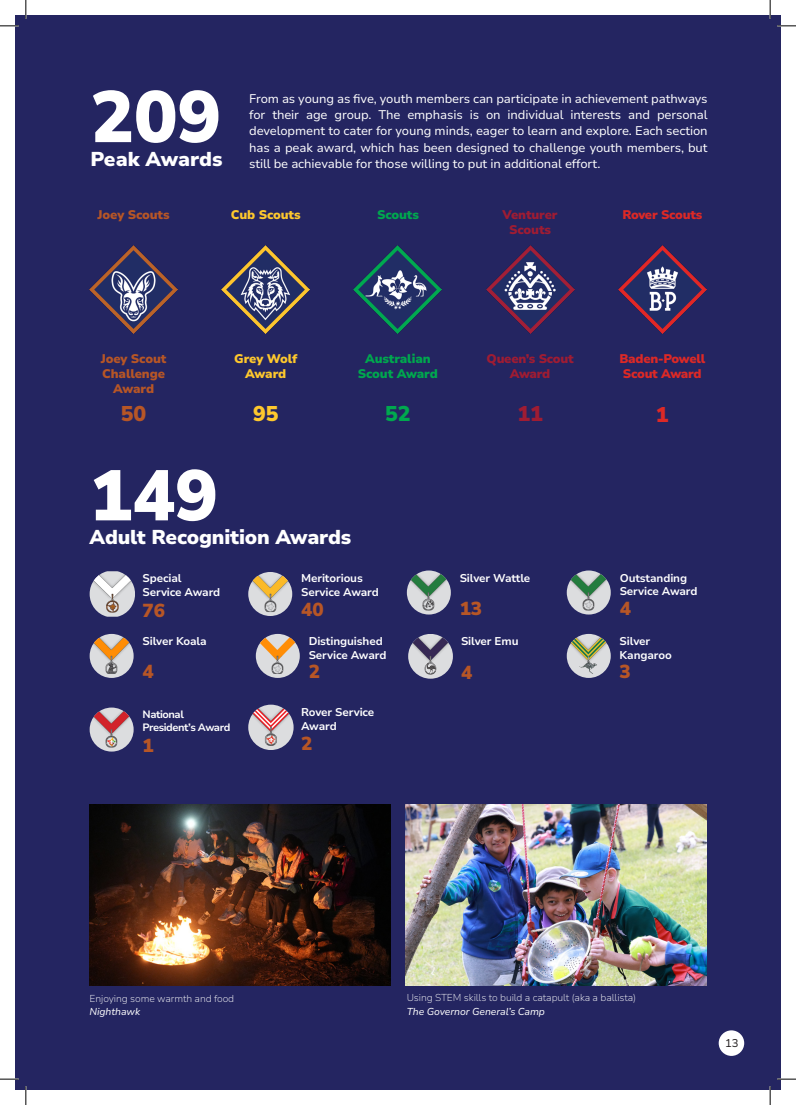
<style>
.page{position:relative;width:796px;height:1105px;background:#fff}
.page>*{position:absolute;margin:0;border:0;box-sizing:border-box;transform-origin:0 0}
.t1{font:900 72.5px "Nunito Sans 10 pt";color:#fff}
.t2{font:900 71.25px "Nunito Sans 10 pt";color:#fff}
.t3{font:900 21.25px "Nunito Sans 10 pt";color:#b75626}
.t4{font:900 21.25px "Nunito Sans 10 pt";color:#fec82d}
.t5{font:900 21.25px "Nunito Sans 10 pt";color:#9f1c33}
.t6{font:900 21.25px "Nunito Sans 10 pt";color:#00a84e}
.t7{font:900 21.25px "Nunito Sans 10 pt";color:#dd2926}
.Sub-Heading_small{font:900 20px "Nunito Sans 10 pt";letter-spacing:-.01em;color:#fff}
.t8{font:900 18.75px "Nunito Sans 10 pt";color:#b75626}
.Body_copy_white{font:12.5px/16.2px "Nunito Sans 10 pt";letter-spacing:-.01em;color:#fff;text-align:justify}
.CDS_bold_point{font:900 12.5px/15px "Nunito Sans 10 pt";letter-spacing:-.01em;color:#b75626;text-align:center}
.CDS_bold_point-2{font:900 12.5px/15px "Nunito Sans 10 pt";letter-spacing:-.02em;color:#dd2926}
.CDS_bold_point-3{font:900 12.5px/15px "Nunito Sans 10 pt";letter-spacing:-.02em;color:#9f1c33;text-align:center}
.CDS_bold_point-4{font:900 12.5px/15px "Nunito Sans 10 pt";letter-spacing:-.01em;color:#00a84e;text-align:center}
.CDS_bold_point-5{font:900 12.5px/15px "Nunito Sans 10 pt";letter-spacing:-.02em;color:#fec82d;text-align:center}
.Sub-Heading_small-2{font:700 11.25px/13.5px "Nunito Sans 10 pt";letter-spacing:-.01em;color:#fff}
.t9{font:11.25px "Nunito Sans 10 pt";color:#231f20}
.Sub-Heading_small-3{font:700 10.62px/12.8px "Nunito Sans 10 pt";letter-spacing:-.04em;color:#fff}
.caption_white{font:200 10px "Nunito Sans 10 pt";letter-spacing:-.01em;color:#fff}
.Copy_under_caption_white{font:italic 10px "Nunito Sans 10 pt";letter-spacing:-.01em;color:#fff}
</style>
<div class="page">
<div style="left:15px;top:15px;width:766px;height:1074px;background:#242561"></div>
<div style="left:718px;top:1029px;width:26px;height:26px;background:#fff;border-radius:50%"></div>
<img style="left:90px;top:245px;width:88px;height:88px">
<img style="left:222px;top:245px;width:88px;height:88px">
<img style="left:486px;top:245px;width:88px;height:88px">
<img style="left:354px;top:245px;width:88px;height:88px">
<img style="left:618px;top:245px;width:88px;height:88px">
<img style="left:90px;top:804px;width:300px;height:180px">
<img style="left:405px;top:804px;width:301px;height:180px">
<svg style="left:98px;top:612px;width:29px;height:4px"></svg>
<img style="left:90px;top:571px;width:45px;height:41px">
<div style="left:248px;top:571px;width:44px;height:44px;background:#dcdddf;border-radius:22px"></div>
<img style="left:248px;top:571px;width:44px;height:41px">
<div style="left:567px;top:570px;width:44px;height:44px;background:#dcdddf;border-radius:22px"></div>
<img style="left:567px;top:570px;width:44px;height:40px">
<div style="left:407px;top:570px;width:44px;height:44px;background:#dcdddf;border-radius:22px"></div>
<img style="left:407px;top:570px;width:44px;height:40px">
<div style="left:248px;top:704px;width:46px;height:45px;background:#dcdddf;border-radius:23px"></div>
<img style="left:248px;top:704px;width:46px;height:41px">
<svg style="left:256px;top:633px;width:44px;height:44px"></svg>
<img style="left:256px;top:633px;width:44px;height:40px">
<div style="left:408px;top:633px;width:45px;height:45px;background:#dcdddf;border-radius:22px"></div>
<img style="left:408px;top:633px;width:45px;height:41px">
<div style="left:90px;top:707px;width:44px;height:44px;background:#dcdddf;border-radius:22px"></div>
<img style="left:90px;top:707px;width:44px;height:40px">
<svg style="left:90px;top:633px;width:44px;height:44px"></svg>
<img style="left:90px;top:633px;width:44px;height:40px">
<div style="left:567px;top:633px;width:44px;height:44px;background:#dcdddf;border-radius:22px"></div>
<img style="left:567px;top:633px;width:44px;height:40px">
<svg style="left:0;top:25px;width:19px;height:2px"></svg>
<svg style="left:777px;top:25px;width:19px;height:2px"></svg>
<svg style="left:0;top:1078px;width:19px;height:1px"></svg>
<svg style="left:777px;top:1078px;width:19px;height:1px"></svg>
<svg style="left:25px;top:0;width:2px;height:19px"></svg>
<svg style="left:25px;top:1086px;width:2px;height:18px"></svg>
<svg style="left:769px;top:0;width:2px;height:19px"></svg>
<svg style="left:769px;top:1086px;width:2px;height:18px"></svg>
<p class="t1" style="left:90px;top:65px;width:132px">209</p>
<p class="Sub-Heading_small" style="left:90px;top:145px;width:133px">Peak Awards</p>
<p class="Body_copy_white" style="left:249px;top:90px;width:460px">From as young as five, youth members can participate in achievement pathways for their age group. The emphasis is on individual interests and personal development to cater for young minds, eager to learn and explore. Each section has a peak award, which has been designed to challenge youth members, but still be achievable for those willing to put in additional effort.</p>
<p class="CDS_bold_point" style="left:98px;top:206px;width:74px">Joey Scouts</p>
<p class="CDS_bold_point-5" style="left:231px;top:206px;width:71px">Cub Scouts</p>
<p class="CDS_bold_point-4" style="left:377px;top:206px;width:43px">Scouts</p>
<p class="CDS_bold_point-3" style="left:502px;top:206px;width:57px">Venturer<br>Scouts</p>
<p class="CDS_bold_point-2" style="left:622px;top:206px;width:81px">Rover Scouts</p>
<p class="CDS_bold_point" style="left:101px;top:351px;width:67px">Joey Scout<br>Challenge<br>Award</p>
<p class="t3" style="left:121px;top:398px;width:27px">50</p>
<p class="CDS_bold_point-5" style="left:234px;top:351px;width:64px">Grey Wolf<br>Award</p>
<p class="t4" style="left:253px;top:398px;width:27px">95</p>
<p class="CDS_bold_point-4" style="left:358px;top:351px;width:81px">Australian<br>Scout Award</p>
<p class="t6" style="left:385px;top:398px;width:27px">52</p>
<p class="CDS_bold_point-3" style="left:486px;top:351px;width:89px">Queen’s Scout<br>Award</p>
<p class="t5" style="left:517px;top:398px;width:27px">11</p>
<p class="CDS_bold_point-2" style="left:619px;top:351px;width:87px">Baden-Powell<br>Scout Award</p>
<p class="t7" style="left:656px;top:399px;width:14px">1</p>
<p class="t2" style="left:90px;top:444px;width:130px">149</p>
<p class="Sub-Heading_small" style="left:90px;top:523px;width:263px">Adult Recognition Awards</p>
<p class="Sub-Heading_small-2" style="left:142px;top:570px;width:79px">Special<br>Service Award</p>
<p class="Sub-Heading_small-2" style="left:301px;top:570px;width:79px">Meritorious<br>Service Award</p>
<p class="t8" style="left:142px;top:597px;width:24px">76</p>
<p class="t8" style="left:301px;top:595px;width:24px">40</p>
<p class="Sub-Heading_small-2" style="left:142px;top:634px;width:66px">Silver Koala</p>
<p class="Sub-Heading_small-2" style="left:309px;top:634px;width:79px">Distinguished<br>Service Award</p>
<p class="t8" style="left:142px;top:657px;width:13px">4</p>
<p class="t8" style="left:309px;top:657px;width:13px">2</p>
<p class="Sub-Heading_small-3" style="left:142px;top:707px;width:89px">National<br>President’s Award</p>
<p class="Sub-Heading_small-2" style="left:301px;top:704px;width:75px">Rover Service<br>Award</p>
<p class="t8" style="left:142px;top:731px;width:13px">1</p>
<p class="t8" style="left:301px;top:729px;width:13px">2</p>
<p class="Sub-Heading_small-2" style="left:460px;top:570px;width:72px">Silver Wattle</p>
<p class="t8" style="left:460px;top:594px;width:24px">13</p>
<p class="Sub-Heading_small-2" style="left:461px;top:634px;width:59px">Silver Emu</p>
<p class="t8" style="left:461px;top:658px;width:13px">4</p>
<p class="Sub-Heading_small-2" style="left:620px;top:570px;width:79px">Outstanding<br>Service Award</p>
<p class="t8" style="left:620px;top:594px;width:13px">4</p>
<p class="Sub-Heading_small-2" style="left:619px;top:634px;width:54px">Silver<br>Kangaroo</p>
<p class="t8" style="left:619px;top:657px;width:13px">3</p>
<p class="caption_white" style="left:90px;top:990px;width:146px">Enjoying some warmth and food</p>
<p class="Copy_under_caption_white" style="left:90px;top:1004px;width:52px">Nighthawk</p>
<p class="caption_white" style="left:407px;top:990px;width:231px">Using STEM skills to build a catapult (aka a ballista)</p>
<p class="Copy_under_caption_white" style="left:407px;top:1003px;width:140px">The Governor General’s Camp</p>
<p class="t9" style="left:725px;top:1035px;width:15px">13</p>
</div>
